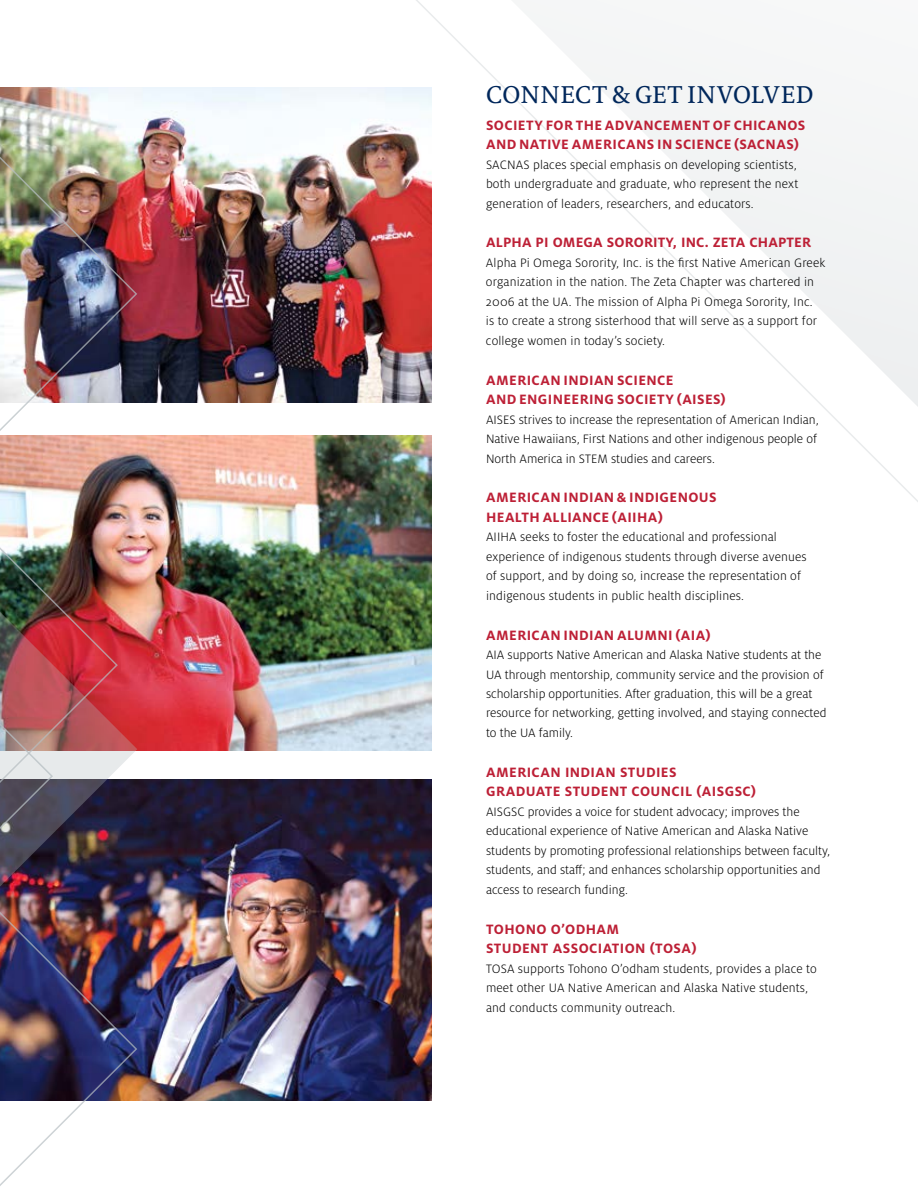
<style>
.page{position:relative;width:918px;height:1188px;background:#fff}
.page>*{position:absolute;margin:0;border:0;box-sizing:border-box;transform-origin:0 0}
.t1{font:27px "Milo Serif OT Text";letter-spacing:.01em;color:#00275b}
.t2{font:700 15px/19.5px "Milo OT";letter-spacing:.025em;color:#bd2036}
.t3{font:300 13.5px/19.5px "Milo OT";color:#000}
</style>
<div class="page">
<svg style="left:400px;top:0;width:518px;height:502px"></svg>
<img style="left:138px;top:88px;width:294px;height:315px">
<img style="left:138px;top:436px;width:294px;height:315px">
<img style="left:138px;top:779px;width:294px;height:321px">
<img style="left:0;top:87px;width:138px;height:576px">
<svg style="left:0;top:663px;width:138px;height:523px"></svg>
<img style="left:0;top:390px;width:137px;height:716px">
<img style="left:0;top:415px;width:54px;height:720px">
<h1 class="t1" style="left:486px;top:80px;width:329px">CONNECT &amp; GET INVOLVED</h1>
<p class="t2" style="left:486px;top:115px;width:321px">SOCIETY FOR THE ADVANCEMENT OF CHICANOS<br>AND NATIVE AMERICANS IN SCIENCE (SACNAS)</p>
<p class="t3" style="left:486px;top:155px;width:314px;text-align:justify">SACNAS places special emphasis on developing scientists, both undergraduate and graduate, who represent the next generation of leaders, researchers, and educators.</p>
<p class="t2" style="left:486px;top:233px;width:327px">ALPHA PI OMEGA SORORITY, INC. ZETA CHAPTER</p>
<p class="t3" style="left:486px;top:253px;width:341px">Alpha Pi Omega Sorority, Inc. is the first Native American Greek organization in the nation. The Zeta Chapter was chartered in 2006 at the UA. The mission of Alpha Pi Omega Sorority, Inc.<br>is to create a strong sisterhood that will serve as a support for college women in today’s society.</p>
<p class="t2" style="left:486px;top:370px;width:241px">AMERICAN INDIAN SCIENCE<br>AND ENGINEERING SOCIETY (AISES)</p>
<p class="t3" style="left:486px;top:410px;width:334px">AISES strives to increase the representation of American Indian,<br>Native Hawaiians, First Nations and other indigenous people of<br>North America in STEM studies and careers.</p>
<p class="t2" style="left:486px;top:488px;width:232px">AMERICAN INDIAN &amp; INDIGENOUS<br>HEALTH ALLIANCE (AIIHA)</p>
<p class="t3" style="left:486px;top:527px;width:322px">AIIHA seeks to foster the educational and professional experience of indigenous students through diverse avenues of support, and by doing so, increase the representation of indigenous students in public health disciplines.</p>
<p class="t2" style="left:486px;top:625px;width:226px">AMERICAN INDIAN ALUMNI (AIA)</p>
<p class="t3" style="left:486px;top:645px;width:342px">AIA supports Native American and Alaska Native students at the UA through mentorship, community service and the provision of scholarship opportunities. After graduation, this will be a great resource for networking, getting involved, and staying connected to the UA family.</p>
<p class="t2" style="left:486px;top:762px;width:271px">AMERICAN INDIAN STUDIES<br>GRADUATE STUDENT COUNCIL (AISGSC)</p>
<p class="t3" style="left:486px;top:802px;width:346px">AISGSC provides a voice for student advocacy; improves the educational experience of Native American and Alaska Native students by promoting professional relationships between faculty, students, and staff; and enhances scholarship opportunities and access to research funding.</p>
<p class="t2" style="left:486px;top:919px;width:212px">TOHONO O’ODHAM<br>STUDENT ASSOCIATION (TOSA)</p>
<p class="t3" style="left:486px;top:959px;width:332px">TOSA supports Tohono O’odham students, provides a place to meet other UA Native American and Alaska Native students, and conducts community outreach.</p>
</div>
